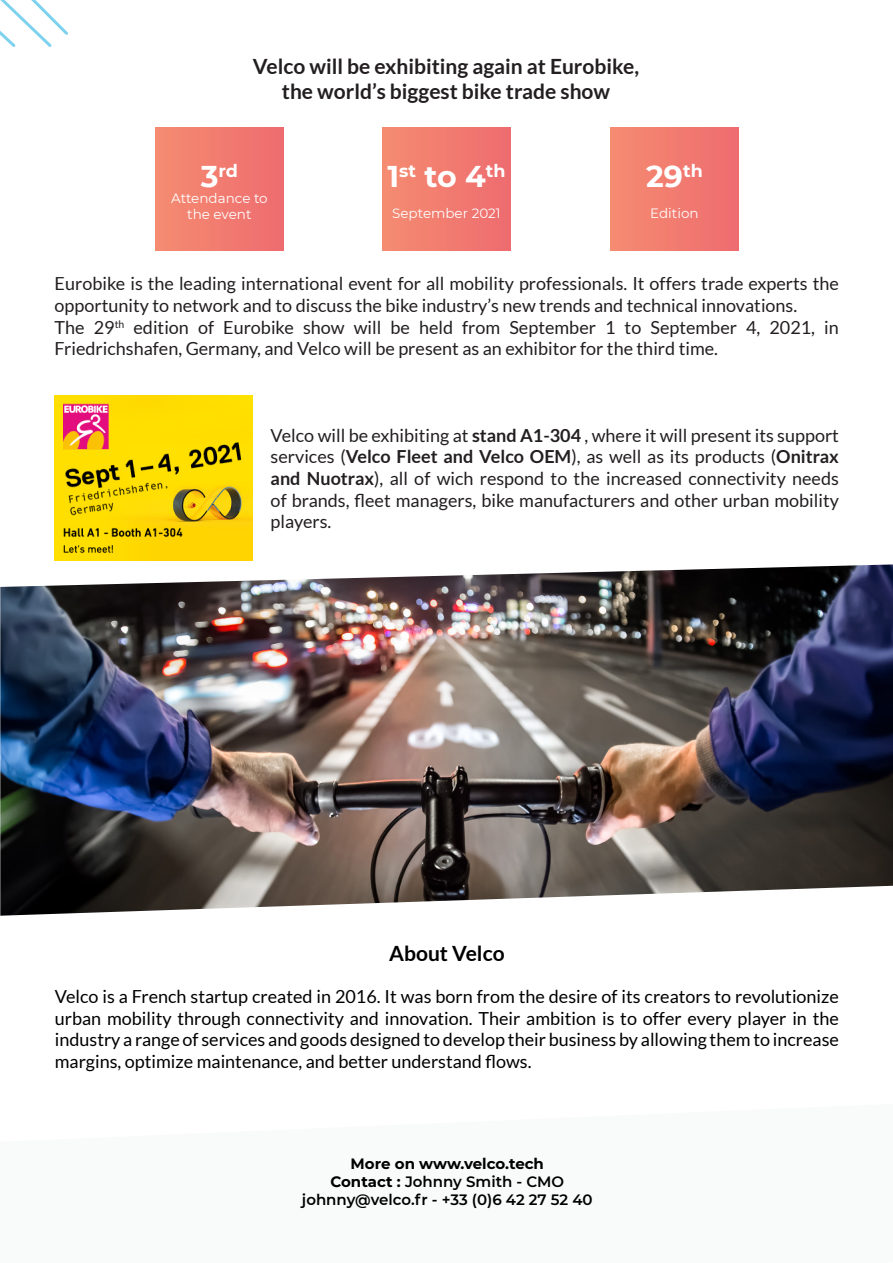
<style>
.page{position:relative;width:893px;height:1263px;background:#fff}
.page>*{position:absolute;margin:0;border:0;box-sizing:border-box;transform-origin:0 0}
.t1{font:700 30px "Montserrat";color:#fff}
.t2{font:700 21px "Lato";color:#231f20}
.t3{font:700 21px "Lato";color:#000}
.t4{font:18px/21.6px "Lato";color:#231f20}
.t5{font:18px/21.6px "Lato";color:#000;text-align:justify}
.t6{font:700 17.55px "Montserrat";color:#fff}
.t7{font:600 15px "Montserrat";color:#000}
.t8{font:700 15px "Montserrat";letter-spacing:-.005em;color:#000}
.t9{font:13.5px "Montserrat";color:#fff}
.s1{font-size:30px}
.s2{font-weight:700}
</style>
<div class="page">
<svg style="left:0;top:0;width:68px;height:47px"></svg>
<img style="left:0;top:564px;width:893px;height:352px">
<div style="left:156px;top:127px;width:127px;height:123px;background:linear-gradient(to right,#f58c71,#ee6c6f)"></div>
<div style="left:383px;top:127px;width:127px;height:123px;background:linear-gradient(to right,#f58c71,#ee6c6f)"></div>
<div style="left:611px;top:127px;width:127px;height:123px;background:linear-gradient(to right,#f58c71,#ee6c6f)"></div>
<img style="left:54px;top:396px;width:199px;height:165px">
<p class="t2" style="left:253px;top:55px;width:388px">Velco will be exhibiting again at Eurobike,</p>
<p class="t2" style="left:282px;top:80px;width:330px">the world’s biggest bike trade show</p>
<p class="t6" style="left:201px;top:158px;width:39px"><span class="s1">3</span>rd</p>
<p class="t9" style="left:171px;top:189px;width:98px">Attendance to</p>
<p class="t9" style="left:187px;top:205px;width:66px">the event</p>
<p class="t1" style="left:387px;top:155px;width:120px">1<sup>st</sup> to 4<sup>th</sup></p>
<p class="t9" style="left:392px;top:204px;width:110px">September 2021</p>
<p class="t1" style="left:646px;top:155px;width:58px">29<sup>th</sup></p>
<p class="t9" style="left:650px;top:204px;width:50px">Edition</p>
<p class="t4" style="left:55px;top:273px;width:786px">Eurobike is the leading international event for all mobility professionals. It offers trade experts the opportunity to network and to discuss the bike industry’s new trends and technical innovations.</p>
<p class="t4" style="left:55px;top:316px;width:786px">The 29<sup>th</sup> edition of Eurobike show will be held from September 1 to September 4, 2021, in<br>Friedrichshafen, Germany, and Velco will be present as an exhibitor for the third time.</p>
<p class="t4" style="left:271px;top:424px;width:570px;text-align:justify">Velco will be exhibiting at <span class="s2">stand A1-304</span> , where it will present its support services (<span class="s2">Velco Fleet and Velco OEM</span>), as well as its products (<span class="s2">Onitrax and Nuotrax</span>), all of wich respond to the increased connectivity needs of brands, fleet managers, bike manufacturers and other urban mobility players.</p>
<p class="t3" style="left:389px;top:941px;width:117px">About Velco</p>
<p class="t5" style="left:55px;top:986px;width:786px">Velco is a French startup created in 2016. It was born from the desire of its creators to revolutionize urban mobility through connectivity and innovation. Their ambition is to offer every player in the industry a range of services and goods designed to develop their business by allowing them to increase margins, optimize maintenance, and better understand flows.</p>
<p class="t8" style="left:351px;top:1153px;width:195px">More on www.velco.tech</p>
<p class="t7" style="left:330px;top:1171px;width:235px"><span class="s2">Contact :</span> Johnny Smith - CMO</p>
<p class="t7" style="left:302px;top:1189px;width:292px">johnny@velco.fr - +33 (0)6 42 27 52 40</p>
</div>
